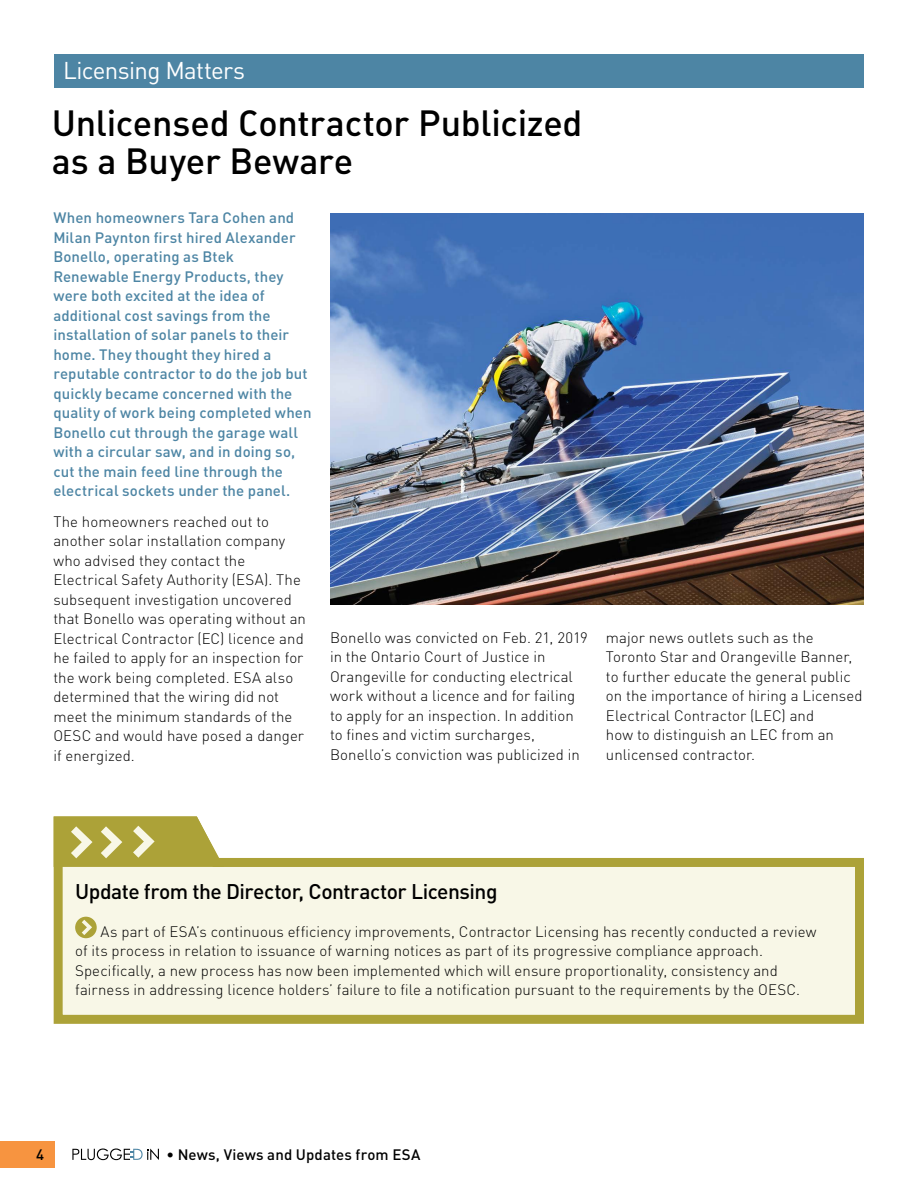
<style>
.page{position:relative;width:918px;height:1188px;background:#fff}
.page>*{position:absolute;margin:0;border:0;box-sizing:border-box;transform-origin:0 0}
.t1{font:36px/37.5px "DIN Medium Alternate";letter-spacing:-.005em;color:#000}
.t2{font:24px "DIN";letter-spacing:-.03em;color:#fff}
.t3{font:500 21px "DIN";letter-spacing:-.025em;color:#000}
.t4{font:300 15px/19.5px "DIN";letter-spacing:.005em;color:#000}
.t5{font:500 15px/19.5px "DIN";letter-spacing:.005em;color:#4d85a4}
.t6{font:500 15px "DIN";letter-spacing:.01em;color:#000}
</style>
<div class="page">
<svg style="left:53px;top:816px;width:811px;height:208px"></svg>
<div style="left:54px;top:54px;width:810px;height:34px;background:#4d85a4"></div>
<img style="left:330px;top:214px;width:534px;height:391px">
<svg style="left:75px;top:917px;width:22px;height:21px"></svg>
<svg style="left:54px;top:816px;width:170px;height:51px;background:#bab159"></svg>
<div style="left:0;top:1142px;width:55px;height:26px;background:#f79440"></div>
<svg style="left:72px;top:1148px;width:87px;height:12px"></svg>
<h2 class="t2" style="left:63px;top:55px;width:184px">Licensing Matters</h2>
<h1 class="t1" style="left:52px;top:104px;width:532px">Unlicensed Contractor Publicized as a Buyer Beware</h1>
<p class="t5" style="left:53px;top:208px;width:260px">When homeowners Tara Cohen and Milan Paynton first hired Alexander Bonello, operating as Btek Renewable Energy Products, they were both excited at the idea of additional cost savings from the installation of solar panels to their home. They thought they hired a reputable contractor to do the job but quickly became concerned with the quality of work being completed when Bonello cut through the garage wall with a circular saw, and in doing so, cut the main feed line through the electrical sockets under the panel.</p>
<p class="t4" style="left:53px;top:512px;width:254px">The homeowners reached out to another solar installation company who advised they contact the Electrical Safety Authority (ESA). The subsequent investigation uncovered that Bonello was operating without an Electrical Contractor (EC) licence and he failed to apply for an inspection for the work being completed. ESA also determined that the wiring did not meet the minimum standards of the OESC and would have posed a danger if energized.</p>
<p class="t4" style="left:330px;top:627px;width:259px">Bonello was convicted on Feb. 21, 2019 in the Ontario Court of Justice in Orangeville for conducting electrical work without a licence and for failing to apply for an inspection. In addition to fines and victim surcharges, Bonello’s conviction was publicized in</p>
<p class="t4" style="left:606px;top:627px;width:258px">major news outlets such as the Toronto Star and Orangeville Banner, to further educate the general public on the importance of hiring a Licensed Electrical Contractor (LEC) and<br>how to distinguish an LEC from an unlicensed contractor.</p>
<h3 class="t3" style="left:75px;top:878px;width:424px">Update from the Director, Contractor Licensing</h3>
<p class="t4" style="left:75px;top:921px;width:743px;text-indent:25px">As part of ESA’s continuous efficiency improvements, Contractor Licensing has recently conducted a review of its process in relation to issuance of warning notices as part of its progressive compliance approach.<br>Specifically, a new process has now been implemented which will ensure proportionality, consistency and fairness in addressing licence holders’ failure to file a notification pursuant to the requirements by the OESC.</p>
<p class="t6" style="left:36px;top:1145px;width:9px">4</p>
<p class="t6" style="left:166px;top:1145px;width:255px">• News, Views and Updates from ESA</p>
</div>
